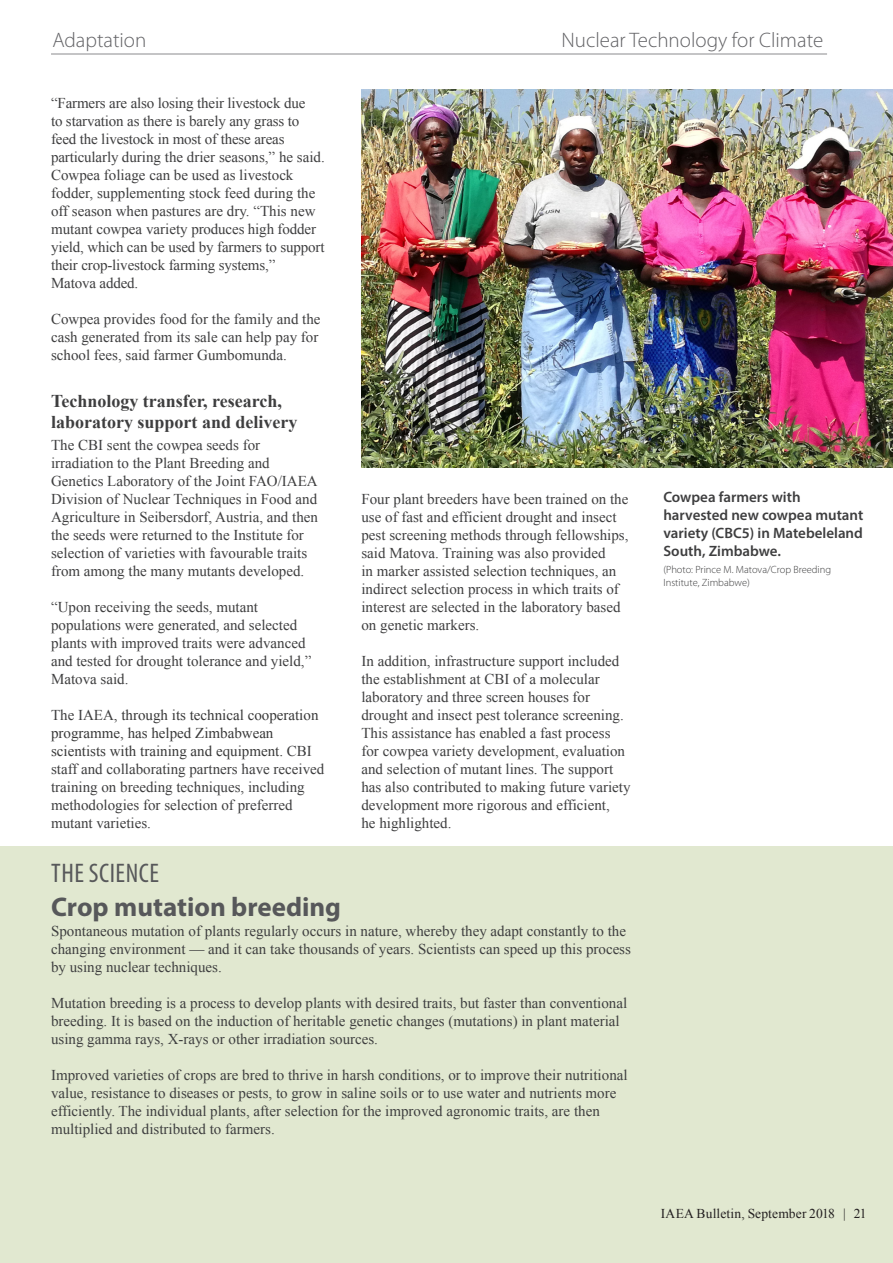
<style>
.page{position:relative;width:893px;height:1263px;background:#fff}
.page>*{position:absolute;margin:0;border:0;box-sizing:border-box;transform-origin:0 0}
.Box_-_Title{font:700 27px "Myriad Pro";color:#57585a}
.Body_Text{font:condensed 27px "Myriad Pro";letter-spacing:.02em;color:#57585a}
.t1{font:300 21px "Myriad Pro";color:#636366}
.Paragraph_Heading_01{font:700 18px/21px "Times New Roman";color:#3e3e3f}
.Body_Text-2{font:15px/18px "Times New Roman";color:#3e3e3f}
.Body_Text_-_no_space{font:15px/18px "Times New Roman";color:#3e3e3f}
.Photo_caption{font:600 15px/18px "Myriad Pro";color:#3e3e3f}
.t2{font:13.5px "Times New Roman";letter-spacing:.01em;color:#231f20}
.Photo_credit{font:300 10.5px/12.6px "Myriad Pro";color:#3e3e3f}
.s1{color:#383838}
</style>
<div class="page">
<div style="left:0;top:846px;width:893px;height:417px;background:#dfe7cd"></div>
<hr style="left:51px;top:54px;width:776px;height:1px;background:#636366">
<img style="left:361px;top:89px;width:532px;height:379px">
<h2 class="t1" style="left:52px;top:28px;width:95px">Adaptation</h2>
<h2 class="t1" style="left:561px;top:28px;width:263px">Nuclear Technology for Climate</h2>
<p class="Body_Text-2" style="left:51px;top:94px;width:275px">“Farmers are also losing their livestock due<br>to starvation as there is barely any grass to feed the livestock in most of these areas particularly during the drier seasons,” he said.<br>Cowpea foliage can be used as livestock fodder, supplementing stock feed during the off season when pastures are dry. “This new mutant cowpea variety produces high fodder yield, which can be used by farmers to support their crop-livestock farming systems,”<br>Matova added.</p>
<p class="Body_Text-2" style="left:51px;top:310px;width:271px">Cowpea provides food for the family and the cash generated from its sale can help pay for school fees, said farmer Gumbomunda.</p>
<p class="Paragraph_Heading_01" style="left:51px;top:390px;width:248px">Technology transfer, research, laboratory support and delivery</p>
<p class="Body_Text_-_no_space" style="left:51px;top:436px;width:269px">The CBI sent the cowpea seeds for irradiation to the Plant Breeding and Genetics Laboratory of the Joint FAO/IAEA Division of Nuclear Techniques in Food and Agriculture in Seibersdorf, Austria, and then the seeds were returned to the Institute for selection of varieties with favourable traits from among the many mutants developed.</p>
<p class="Body_Text-2" style="left:51px;top:598px;width:262px">“Upon receiving the seeds, mutant populations were generated, and selected plants with improved traits were advanced and tested for drought tolerance and yield,” Matova said.</p>
<p class="Body_Text-2" style="left:51px;top:706px;width:275px">The IAEA<span class="s1">, through its technical cooperation programme, has helped Zimbabwean scientists with training and equipment.</span> CBI staff and collaborating partners have received training on breeding techniques, including methodologies for selection of preferred mutant varieties.</p>
<p class="Body_Text-2" style="left:361px;top:490px;width:269px">Four plant breeders have been trained on the use of fast and efficient drought and insect pest screening methods through fellowships, said Matova. Training was also provided<br>in marker assisted selection techniques, an indirect selection process in which traits of interest are selected in the laboratory based on genetic markers.</p>
<p class="Body_Text-2" style="left:361px;top:652px;width:271px">In addition, infrastructure support included the establishment at CBI of a molecular laboratory and three screen houses for drought and insect pest tolerance screening.<br>This assistance has enabled a fast process for cowpea variety development, evaluation and selection of mutant lines. The support has also contributed to making future variety development more rigorous and efficient,<br>he highlighted.</p>
<p class="Body_Text" style="left:51px;top:857px;width:109px">THE SCIENCE</p>
<p class="Box_-_Title" style="left:51px;top:890px;width:292px">Crop mutation breeding</p>
<p class="Body_Text_-_no_space" style="left:51px;top:922px;width:581px">Spontaneous mutation of plants regularly occurs in nature, whereby they adapt constantly to the changing environment — and it can take thousands of years. Scientists can speed up this process by using nuclear techniques.</p>
<p class="Body_Text-2" style="left:51px;top:994px;width:578px">Mutation breeding is a process to develop plants with desired traits, but faster than conventional breeding. It is based on the induction of heritable genetic changes (mutations) in plant material using gamma rays, X-rays or other irradiation sources.</p>
<p class="Body_Text-2" style="left:51px;top:1066px;width:578px">Improved varieties of crops are bred to thrive in harsh conditions, or to improve their nutritional value, resistance to diseases or pests, to grow in saline soils or to use water and nutrients more efficiently. The individual plants, after selection for the improved agronomic traits, are then multiplied and distributed to farmers.</p>
<p class="Photo_caption" style="left:663px;top:488px;width:201px">Cowpea farmers with harvested new cowpea mutant variety (CBC5) in Matebeleland<br>South, Zimbabwe.</p>
<p class="Photo_credit" style="left:663px;top:564px;width:169px">(Photo: Prince M. Matova/Crop Breeding<br>Institute, Zimbabwe)</p>
<p class="t2" style="left:661px;top:1205px;width:207px">IAEA Bulletin, September 2018 | 21</p>
</div>
